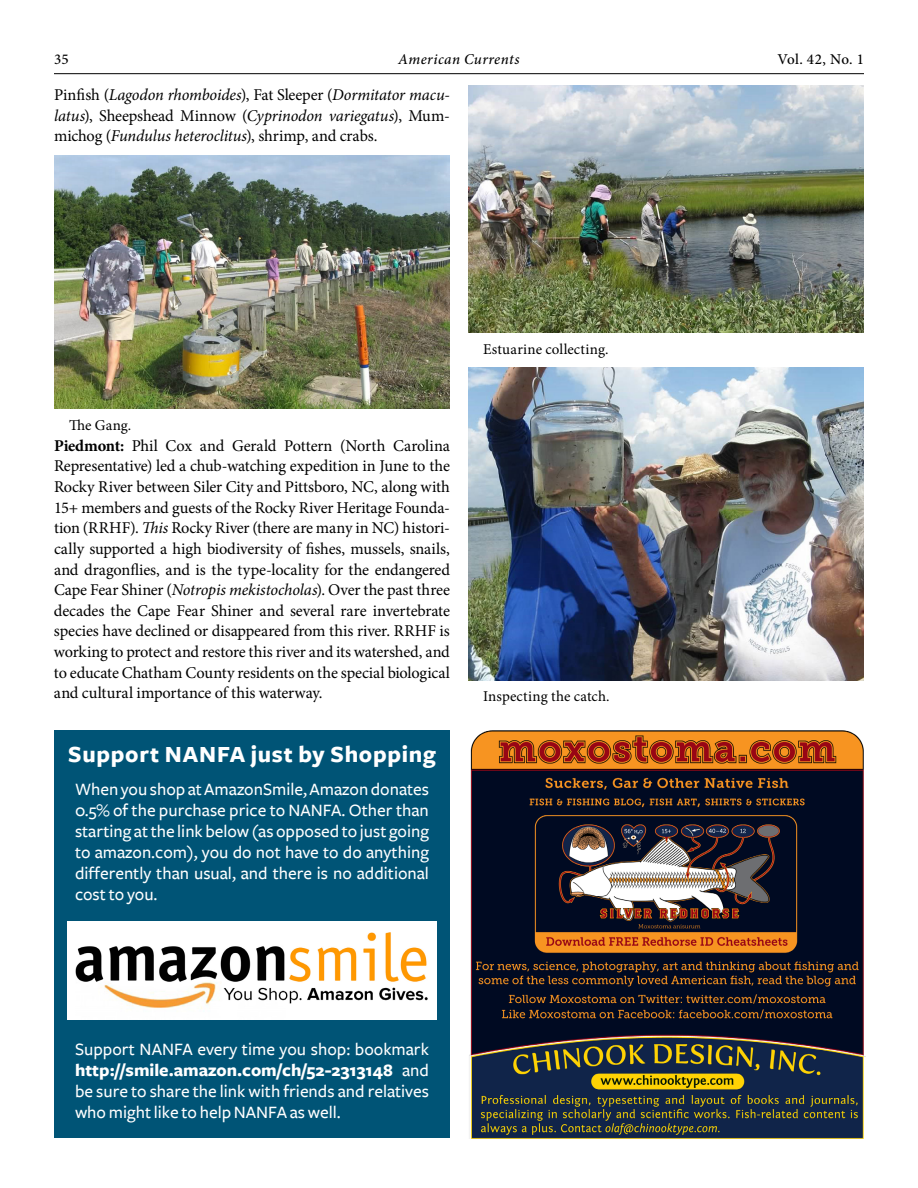
<style>
.page{position:relative;width:918px;height:1188px;background:#fff}
.page>*{position:absolute;margin:0;border:0;box-sizing:border-box;transform-origin:0 0}
.t1{font:700 24px "Freight Sans";letter-spacing:.03em;color:#fff}
.t2{font:500 18px/21px "Freight Sans";color:#fff;text-align:justify}
.t3{font:16.5px/20.7px "Minion Pro";letter-spacing:-.005em;color:#000;text-align:justify}
.t4{font:italic 16.5px/20.7px "Minion Pro";letter-spacing:-.01em;color:#000;text-align:justify}
.t5{font:15px "Minion Pro";letter-spacing:.01em;color:#000}
.t6{font:italic 500 15px "Minion Pro";letter-spacing:.025em;color:#000}
.t7{font:500 15px "Minion Pro";letter-spacing:.01em;color:#000}
.s1{font-style:normal}
.s2{font-weight:700}
.s3{font-style:italic}
</style>
<div class="page">
<hr style="left:54px;top:73px;width:810px;height:1px;background:#000">
<div style="left:54px;top:730px;width:396px;height:408px;background:#005476"></div>
<img style="left:54px;top:155px;width:396px;height:254px">
<img style="left:468px;top:85px;width:396px;height:248px">
<img style="left:468px;top:368px;width:396px;height:312px">
<img style="left:469px;top:730px;width:397px;height:408px">
<img style="left:68px;top:921px;width:368px;height:99px">
<p class="t7" style="left:54px;top:49px;width:16px">35</p>
<p class="t6" style="left:398px;top:49px;width:123px">American Currents</p>
<p class="t7" style="left:778px;top:49px;width:88px">Vol. 42, No. 1</p>
<p class="t4" style="left:54px;top:84px;width:398px"><span class="s1">Pinfish (</span>Lagodon rhomboides<span class="s1">), Fat Sleeper (</span>Dormitator macu&shy;latus<span class="s1">), Sheepshead Minnow (</span>Cyprinodon variegatus<span class="s1">), Mum&shy;michog (</span>Fundulus heteroclitus<span class="s1">), shrimp, and crabs.</span></p>
<p class="t5" style="left:69px;top:415px;width:64px">The Gang.</p>
<p class="t3" style="left:54px;top:435px;width:398px"><span class="s2">Piedmont:</span> Phil Cox and Gerald Pottern (North Carolina Representative) led a chub-watching expedition in June to the Rocky River between Siler City and Pittsboro, NC, along with 15+ members and guests of the Rocky River Heritage Founda&shy;tion (RRHF). <span class="s3">This</span> Rocky River (there are many in NC) histori&shy;cally supported a high biodiversity of fishes, mussels, snails, and dragonflies, and is the type-locality for the endangered Cape Fear Shiner (<span class="s3">Notropis mekistocholas</span>). Over the past three decades the Cape Fear Shiner and several rare invertebrate species have declined or disappeared from this river. RRHF is working to protect and restore this river and its watershed, and to educate Chatham County residents on the special biological and cultural importance of this waterway.</p>
<h1 class="t1" style="left:68px;top:742px;width:369px">Support NANFA just by Shopping</h1>
<p class="t2" style="left:75px;top:779px;width:356px">When you shop at AmazonSmile, Amazon donates 0.5% of the purchase price to NANFA. Other than starting at the link below (as opposed to just going to amazon.com), you do not have to do anything differently than usual, and there is no additional cost to you.</p>
<p class="t5" style="left:483px;top:339px;width:127px">Estuarine collecting.</p>
<p class="t5" style="left:483px;top:687px;width:128px">Inspecting the catch.</p>
<p class="t2" style="left:75px;top:1039px;width:356px">Support NANFA every time you shop: bookmark <span class="s2">http://smile.amazon.com/ch/52-2313148</span> and be sure to share the link with friends and relatives who might like to help NANFA as well.</p>
</div>
